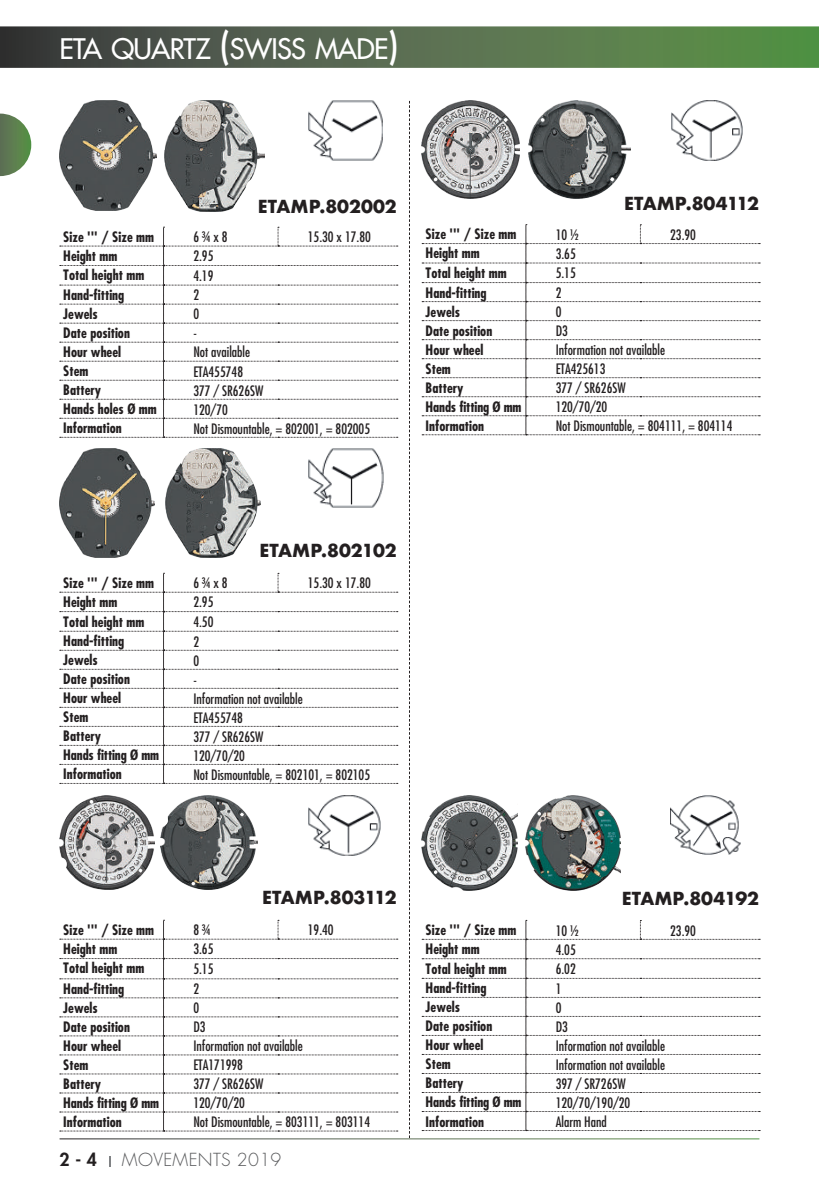
<style>
.page{position:relative;width:819px;height:1191px;background:#fff}
.page>*{position:absolute;margin:0;border:0;box-sizing:border-box;transform-origin:0 0}
.t1{font:27.65px "Futura";letter-spacing:-.025em;color:#fff}
.t2{font:700 17.5px "Futura";color:#231f20}
.t3{font:300 17.5px "Futura";letter-spacing:.02em;color:#57585a}
.t4{font:800 17.5px "Futura";color:#231f20}
.t5{font:700 condensed 14px "Futura";color:#231f20}
.t6{font:condensed 14px "Futura";color:#231f20}
.s1{font-size:36.75px}
</style>
<div class="page">
<svg style="left:0;top:26px;width:819px;height:42px;background:#546c4c"></svg>
<svg style="left:409px;top:101px;width:1px;height:1037px"></svg>
<svg style="left:0;top:114px;width:31px;height:62px"></svg>
<svg style="left:60px;top:573px;width:338px;height:211px"></svg>
<img style="left:165px;top:448px;width:96px;height:110px">
<img style="left:309px;top:448px;width:74px;height:59px">
<img style="left:60px;top:448px;width:95px;height:110px">
<svg style="left:60px;top:920px;width:338px;height:211px"></svg>
<img style="left:161px;top:795px;width:97px;height:95px">
<img style="left:309px;top:795px;width:72px;height:61px">
<img style="left:60px;top:795px;width:95px;height:95px">
<svg style="left:422px;top:224px;width:338px;height:211px"></svg>
<svg style="left:422px;top:920px;width:338px;height:211px"></svg>
<img style="left:671px;top:101px;width:71px;height:59px">
<img style="left:528px;top:101px;width:102px;height:97px">
<img style="left:422px;top:101px;width:97px;height:97px">
<img style="left:525px;top:795px;width:95px;height:95px">
<img style="left:670px;top:795px;width:71px;height:59px">
<img style="left:421px;top:795px;width:96px;height:95px">
<svg style="left:60px;top:227px;width:338px;height:211px"></svg>
<img style="left:165px;top:101px;width:99px;height:110px">
<img style="left:309px;top:101px;width:74px;height:59px">
<img style="left:60px;top:101px;width:97px;height:110px">
<h1 class="t1" style="left:60px;top:31px;width:340px">ETA QUARTZ <span class="s1">(</span>SWISS MADE<span class="s1">)</span></h1>
<p class="t2" style="left:258px;top:193px;width:140px">ETAMP.802002</p>
<p class="t5" style="left:63px;top:228px;width:92px">Size ''' / Size mm</p>
<p class="t6" style="left:193px;top:228px;width:36px">6 ¾ x 8</p>
<p class="t6" style="left:308px;top:228px;width:65px">15.30 x 17.80</p>
<p class="t5" style="left:63px;top:247px;width:56px">Height mm</p>
<p class="t6" style="left:193px;top:247px;width:22px">2.95</p>
<p class="t5" style="left:63px;top:266px;width:82px">Total height mm</p>
<p class="t6" style="left:193px;top:267px;width:22px">4.19</p>
<p class="t5" style="left:63px;top:286px;width:62px">Hand-fitting</p>
<p class="t6" style="left:193px;top:286px;width:7px">2</p>
<p class="t5" style="left:63px;top:305px;width:36px">Jewels</p>
<p class="t6" style="left:193px;top:305px;width:7px">0</p>
<p class="t5" style="left:63px;top:324px;width:68px">Date position</p>
<p class="t6" style="left:193px;top:324px;width:5px">-</p>
<p class="t5" style="left:63px;top:343px;width:59px">Hour wheel</p>
<p class="t6" style="left:193px;top:343px;width:58px">Not available</p>
<p class="t5" style="left:63px;top:362px;width:27px">Stem</p>
<p class="t6" style="left:193px;top:362px;width:51px">ETA455748</p>
<p class="t5" style="left:63px;top:381px;width:39px">Battery</p>
<p class="t6" style="left:193px;top:381px;width:71px">377 / SR626SW</p>
<p class="t5" style="left:63px;top:400px;width:95px">Hands holes Ø mm</p>
<p class="t6" style="left:193px;top:400px;width:36px">120/70</p>
<p class="t5" style="left:63px;top:419px;width:60px">Information</p>
<p class="t6" style="left:193px;top:419px;width:178px">Not Dismountable, = 802001, = 802005</p>
<p class="t2" style="left:624px;top:190px;width:137px">ETAMP.804112</p>
<p class="t5" style="left:425px;top:225px;width:92px">Size ''' / Size mm</p>
<p class="t6" style="left:555px;top:226px;width:25px">10 ½</p>
<p class="t6" style="left:670px;top:226px;width:27px">23.90</p>
<p class="t5" style="left:425px;top:244px;width:56px">Height mm</p>
<p class="t6" style="left:555px;top:245px;width:22px">3.65</p>
<p class="t5" style="left:425px;top:264px;width:82px">Total height mm</p>
<p class="t6" style="left:555px;top:264px;width:22px">5.15</p>
<p class="t5" style="left:425px;top:283px;width:62px">Hand-fitting</p>
<p class="t6" style="left:555px;top:284px;width:7px">2</p>
<p class="t5" style="left:425px;top:302px;width:36px">Jewels</p>
<p class="t6" style="left:555px;top:303px;width:7px">0</p>
<p class="t5" style="left:425px;top:321px;width:68px">Date position</p>
<p class="t6" style="left:555px;top:322px;width:14px">D3</p>
<p class="t5" style="left:425px;top:340px;width:59px">Hour wheel</p>
<p class="t6" style="left:555px;top:341px;width:111px">Information not available</p>
<p class="t5" style="left:425px;top:359px;width:27px">Stem</p>
<p class="t6" style="left:555px;top:360px;width:51px">ETA425613</p>
<p class="t5" style="left:425px;top:378px;width:39px">Battery</p>
<p class="t6" style="left:555px;top:379px;width:71px">377 / SR626SW</p>
<p class="t5" style="left:425px;top:397px;width:97px">Hands fitting Ø mm</p>
<p class="t6" style="left:555px;top:398px;width:53px">120/70/20</p>
<p class="t5" style="left:425px;top:416px;width:60px">Information</p>
<p class="t6" style="left:555px;top:417px;width:178px">Not Dismountable, = 804111, = 804114</p>
<p class="t2" style="left:259px;top:537px;width:139px">ETAMP.802102</p>
<p class="t5" style="left:63px;top:574px;width:92px">Size ''' / Size mm</p>
<p class="t6" style="left:193px;top:574px;width:36px">6 ¾ x 8</p>
<p class="t6" style="left:308px;top:574px;width:65px">15.30 x 17.80</p>
<p class="t5" style="left:63px;top:593px;width:56px">Height mm</p>
<p class="t6" style="left:193px;top:593px;width:22px">2.95</p>
<p class="t5" style="left:63px;top:612px;width:82px">Total height mm</p>
<p class="t6" style="left:193px;top:613px;width:22px">4.50</p>
<p class="t5" style="left:63px;top:632px;width:62px">Hand-fitting</p>
<p class="t6" style="left:193px;top:632px;width:7px">2</p>
<p class="t5" style="left:63px;top:651px;width:36px">Jewels</p>
<p class="t6" style="left:193px;top:651px;width:7px">0</p>
<p class="t5" style="left:63px;top:670px;width:68px">Date position</p>
<p class="t6" style="left:193px;top:670px;width:5px">-</p>
<p class="t5" style="left:63px;top:689px;width:59px">Hour wheel</p>
<p class="t6" style="left:193px;top:689px;width:111px">Information not available</p>
<p class="t5" style="left:63px;top:708px;width:27px">Stem</p>
<p class="t6" style="left:193px;top:708px;width:51px">ETA455748</p>
<p class="t5" style="left:63px;top:727px;width:39px">Battery</p>
<p class="t6" style="left:193px;top:727px;width:71px">377 / SR626SW</p>
<p class="t5" style="left:63px;top:746px;width:97px">Hands fitting Ø mm</p>
<p class="t6" style="left:193px;top:746px;width:53px">120/70/20</p>
<p class="t5" style="left:63px;top:765px;width:60px">Information</p>
<p class="t6" style="left:193px;top:765px;width:178px">Not Dismountable, = 802101, = 802105</p>
<p class="t2" style="left:262px;top:884px;width:136px">ETAMP.803112</p>
<p class="t5" style="left:63px;top:920px;width:92px">Size ''' / Size mm</p>
<p class="t6" style="left:193px;top:921px;width:19px">8 ¾</p>
<p class="t6" style="left:308px;top:921px;width:27px">19.40</p>
<p class="t5" style="left:63px;top:939px;width:56px">Height mm</p>
<p class="t6" style="left:193px;top:940px;width:22px">3.65</p>
<p class="t5" style="left:63px;top:959px;width:82px">Total height mm</p>
<p class="t6" style="left:193px;top:960px;width:22px">5.15</p>
<p class="t5" style="left:63px;top:979px;width:62px">Hand-fitting</p>
<p class="t6" style="left:193px;top:980px;width:7px">2</p>
<p class="t5" style="left:63px;top:998px;width:36px">Jewels</p>
<p class="t6" style="left:193px;top:999px;width:7px">0</p>
<p class="t5" style="left:63px;top:1017px;width:68px">Date position</p>
<p class="t6" style="left:193px;top:1018px;width:14px">D3</p>
<p class="t5" style="left:63px;top:1036px;width:59px">Hour wheel</p>
<p class="t6" style="left:193px;top:1037px;width:111px">Information not available</p>
<p class="t5" style="left:63px;top:1055px;width:27px">Stem</p>
<p class="t6" style="left:193px;top:1056px;width:51px">ETA171998</p>
<p class="t5" style="left:63px;top:1074px;width:39px">Battery</p>
<p class="t6" style="left:193px;top:1075px;width:71px">377 / SR626SW</p>
<p class="t5" style="left:63px;top:1093px;width:97px">Hands fitting Ø mm</p>
<p class="t6" style="left:193px;top:1094px;width:53px">120/70/20</p>
<p class="t5" style="left:63px;top:1112px;width:60px">Information</p>
<p class="t6" style="left:193px;top:1113px;width:178px">Not Dismountable, = 803111, = 803114</p>
<p class="t4" style="left:60px;top:1148px;width:39px">2 - 4</p>
<p class="t3" style="left:122px;top:1148px;width:161px">MOVEMENTS 2019</p>
<p class="t2" style="left:621px;top:886px;width:139px">ETAMP.804192</p>
<p class="t5" style="left:425px;top:921px;width:92px">Size ''' / Size mm</p>
<p class="t6" style="left:555px;top:921px;width:25px">10 ½</p>
<p class="t6" style="left:670px;top:921px;width:27px">23.90</p>
<p class="t5" style="left:425px;top:940px;width:56px">Height mm</p>
<p class="t6" style="left:555px;top:940px;width:22px">4.05</p>
<p class="t5" style="left:425px;top:959px;width:82px">Total height mm</p>
<p class="t6" style="left:555px;top:960px;width:22px">6.02</p>
<p class="t5" style="left:425px;top:979px;width:62px">Hand-fitting</p>
<p class="t6" style="left:555px;top:979px;width:7px">1</p>
<p class="t5" style="left:425px;top:998px;width:36px">Jewels</p>
<p class="t6" style="left:555px;top:998px;width:7px">0</p>
<p class="t5" style="left:425px;top:1017px;width:68px">Date position</p>
<p class="t6" style="left:555px;top:1017px;width:14px">D3</p>
<p class="t5" style="left:425px;top:1036px;width:59px">Hour wheel</p>
<p class="t6" style="left:555px;top:1036px;width:111px">Information not available</p>
<p class="t5" style="left:425px;top:1055px;width:27px">Stem</p>
<p class="t6" style="left:555px;top:1055px;width:111px">Information not available</p>
<p class="t5" style="left:425px;top:1074px;width:39px">Battery</p>
<p class="t6" style="left:555px;top:1074px;width:71px">397 / SR726SW</p>
<p class="t5" style="left:425px;top:1093px;width:97px">Hands fitting Ø mm</p>
<p class="t6" style="left:555px;top:1093px;width:76px">120/70/190/20</p>
<p class="t5" style="left:425px;top:1112px;width:60px">Information</p>
<p class="t6" style="left:555px;top:1112px;width:53px">Alarm Hand</p>
</div>
